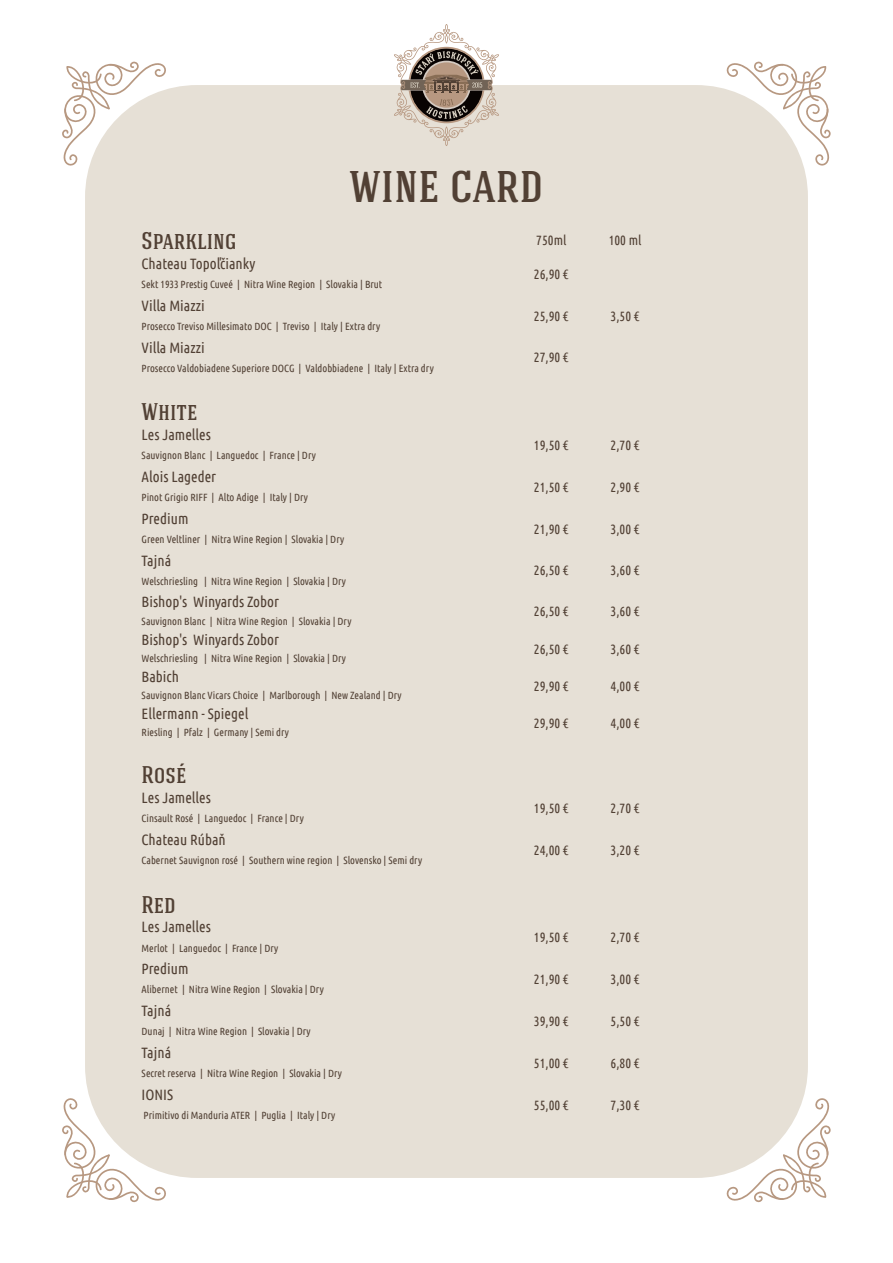
<style>
.page{position:relative;width:893px;height:1263px;background:#fff}
.page>*{position:absolute;margin:0;border:0;box-sizing:border-box;transform-origin:0 0}
.t1{font:500 49.65px "Hagin Caps";color:#514034}
.t2{font:500 24px "Hagin Caps";color:#514034}
.t3{font:15px "Ubuntu Condensed";color:#514034}
.t4{font:13.5px "Ubuntu Condensed";color:#514034}
.t5{font:10.5px "Ubuntu Condensed";color:#514034}
</style>
<div class="page">
<div style="left:85px;top:85px;width:723px;height:1093px;background:#e6e0d6;border-radius:112px"></div>
<svg style="left:62px;top:61px;width:105px;height:105px"></svg>
<svg style="left:726px;top:61px;width:105px;height:105px"></svg>
<svg style="left:62px;top:1097px;width:105px;height:106px"></svg>
<svg style="left:726px;top:1097px;width:105px;height:106px"></svg>
<svg style="left:394px;top:24px;width:105px;height:122px"></svg>
<h1 class="t1" style="left:349px;top:157px;width:196px">wine card</h1>
<h2 class="t2" style="left:142px;top:227px;width:97px">Sparkling</h2>
<p class="t4" style="left:536px;top:232px;width:32px">750ml</p>
<p class="t4" style="left:609px;top:232px;width:34px">100 ml</p>
<h3 class="t3" style="left:142px;top:254px;width:115px">Chateau Topoľčianky</h3>
<p class="t4" style="left:534px;top:265px;width:36px">26,90 €</p>
<p class="t5" style="left:142px;top:278px;width:242px">Sekt 1933 Prestig Cuveé | Nitra Wine Region | Slovakia | Brut</p>
<h3 class="t3" style="left:142px;top:296px;width:65px">Villa Miazzi</h3>
<p class="t4" style="left:534px;top:307px;width:36px">25,90 €</p>
<p class="t4" style="left:611px;top:307px;width:30px">3,50 €</p>
<p class="t5" style="left:142px;top:320px;width:240px">Prosecco Treviso Millesimato DOC | Treviso | Italy | Extra dry</p>
<h3 class="t3" style="left:142px;top:338px;width:65px">Villa Miazzi</h3>
<p class="t4" style="left:534px;top:349px;width:36px">27,90 €</p>
<p class="t5" style="left:142px;top:361px;width:294px">Prosecco Valdobiadene Superiore DOCG | Valdobbiadene | Italy | Extra dry</p>
<h2 class="t2" style="left:142px;top:399px;width:57px">White</h2>
<h3 class="t3" style="left:142px;top:425px;width:71px">Les Jamelles</h3>
<p class="t4" style="left:534px;top:437px;width:36px">19,50 €</p>
<p class="t4" style="left:611px;top:437px;width:30px">2,70 €</p>
<p class="t5" style="left:142px;top:449px;width:176px">Sauvignon Blanc | Languedoc | France | Dry</p>
<h3 class="t3" style="left:142px;top:467px;width:76px">Alois Lageder</h3>
<p class="t4" style="left:534px;top:479px;width:36px">21,50 €</p>
<p class="t4" style="left:611px;top:479px;width:30px">2,90 €</p>
<p class="t5" style="left:142px;top:491px;width:168px">Pinot Grigio RIFF | Alto Adige | Italy | Dry</p>
<h3 class="t3" style="left:142px;top:509px;width:48px">Predium</h3>
<p class="t4" style="left:534px;top:520px;width:36px">21,90 €</p>
<p class="t4" style="left:611px;top:520px;width:30px">3,00 €</p>
<p class="t5" style="left:142px;top:533px;width:204px">Green Veltliner | Nitra Wine Region | Slovakia | Dry</p>
<h3 class="t3" style="left:142px;top:551px;width:31px">Tajná</h3>
<p class="t4" style="left:534px;top:562px;width:36px">26,50 €</p>
<p class="t4" style="left:611px;top:562px;width:30px">3,60 €</p>
<p class="t5" style="left:142px;top:574px;width:206px">Welschriesling | Nitra Wine Region | Slovakia | Dry</p>
<h3 class="t3" style="left:142px;top:593px;width:139px">Bishop's Winyards Zobor</h3>
<p class="t4" style="left:534px;top:603px;width:36px">26,50 €</p>
<p class="t4" style="left:611px;top:603px;width:30px">3,60 €</p>
<p class="t5" style="left:142px;top:615px;width:211px">Sauvignon Blanc | Nitra Wine Region | Slovakia | Dry</p>
<h3 class="t3" style="left:142px;top:631px;width:139px">Bishop's Winyards Zobor</h3>
<p class="t4" style="left:534px;top:641px;width:36px">26,50 €</p>
<p class="t4" style="left:611px;top:641px;width:30px">3,60 €</p>
<p class="t5" style="left:142px;top:652px;width:206px">Welschriesling | Nitra Wine Region | Slovakia | Dry</p>
<h3 class="t3" style="left:142px;top:668px;width:39px">Babich</h3>
<p class="t4" style="left:534px;top:678px;width:36px">29,90 €</p>
<p class="t4" style="left:611px;top:678px;width:30px">4,00 €</p>
<p class="t5" style="left:142px;top:689px;width:262px">Sauvignon Blanc Vicars Choice | Marlborough | New Zealand | Dry</p>
<h3 class="t3" style="left:142px;top:705px;width:108px">Ellermann - Spiegel</h3>
<p class="t4" style="left:534px;top:715px;width:36px">29,90 €</p>
<p class="t4" style="left:611px;top:715px;width:30px">4,00 €</p>
<p class="t5" style="left:142px;top:726px;width:149px">Riesling | Pfalz | Germany | Semi dry</p>
<h2 class="t2" style="left:142px;top:762px;width:46px">Rosé</h2>
<h3 class="t3" style="left:142px;top:788px;width:71px">Les Jamelles</h3>
<p class="t4" style="left:534px;top:800px;width:36px">19,50 €</p>
<p class="t4" style="left:611px;top:800px;width:30px">2,70 €</p>
<p class="t5" style="left:142px;top:812px;width:164px">Cinsault Rosé | Languedoc | France | Dry</p>
<h3 class="t3" style="left:142px;top:830px;width:86px">Chateau Rúbaň</h3>
<p class="t4" style="left:534px;top:841px;width:36px">24,00 €</p>
<p class="t4" style="left:611px;top:841px;width:30px">3,20 €</p>
<p class="t5" style="left:142px;top:854px;width:282px">Cabernet Sauvignon rosé | Southern wine region | Slovensko | Semi dry</p>
<h2 class="t2" style="left:142px;top:891px;width:36px">Red</h2>
<h3 class="t3" style="left:142px;top:918px;width:71px">Les Jamelles</h3>
<p class="t4" style="left:534px;top:929px;width:36px">19,50 €</p>
<p class="t4" style="left:611px;top:929px;width:30px">2,70 €</p>
<p class="t5" style="left:142px;top:941px;width:138px">Merlot | Languedoc | France | Dry</p>
<h3 class="t3" style="left:142px;top:959px;width:48px">Predium</h3>
<p class="t4" style="left:534px;top:971px;width:36px">21,90 €</p>
<p class="t4" style="left:611px;top:971px;width:30px">3,00 €</p>
<p class="t5" style="left:142px;top:983px;width:184px">Alibernet | Nitra Wine Region | Slovakia | Dry</p>
<h3 class="t3" style="left:142px;top:1001px;width:31px">Tajná</h3>
<p class="t4" style="left:534px;top:1013px;width:36px">39,90 €</p>
<p class="t4" style="left:611px;top:1013px;width:30px">5,50 €</p>
<p class="t5" style="left:142px;top:1025px;width:171px">Dunaj | Nitra Wine Region | Slovakia | Dry</p>
<h3 class="t3" style="left:142px;top:1043px;width:31px">Tajná</h3>
<p class="t4" style="left:534px;top:1054px;width:36px">51,00 €</p>
<p class="t4" style="left:611px;top:1054px;width:30px">6,80 €</p>
<p class="t5" style="left:142px;top:1067px;width:202px">Secret reserva | Nitra Wine Region | Slovakia | Dry</p>
<h3 class="t3" style="left:142px;top:1085px;width:33px">IONIS</h3>
<p class="t4" style="left:534px;top:1096px;width:36px">55,00 €</p>
<p class="t4" style="left:611px;top:1096px;width:30px">7,30 €</p>
<p class="t5" style="left:144px;top:1108px;width:193px">Primitivo di Manduria ATER | Puglia | Italy | Dry</p>
</div>
